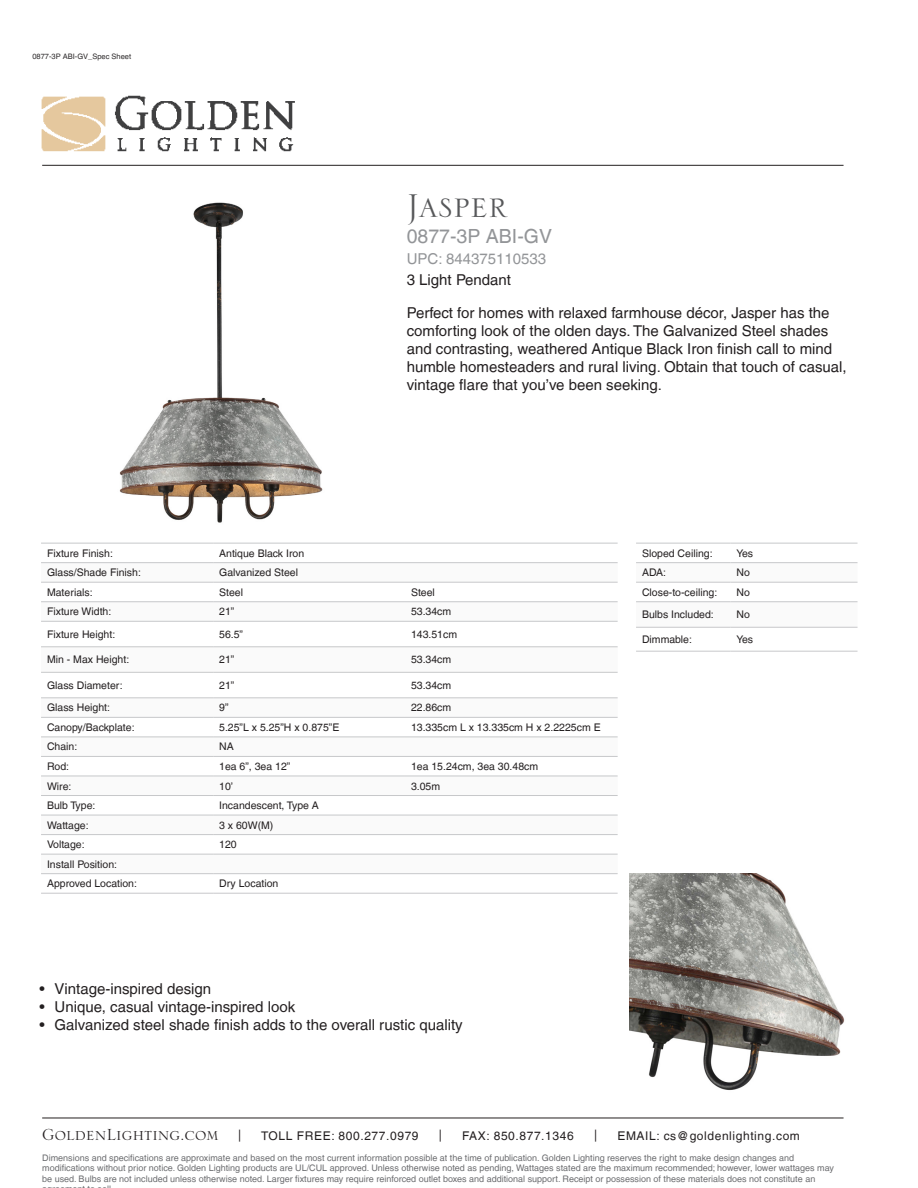
<style>
.page{position:relative;width:918px;height:1188px;background:#fff}
.page>*{position:absolute;margin:0;border:0;box-sizing:border-box;transform-origin:0 0}
.t1{font:43.5px "Serlio LT Std";color:#57585a}
.t2{font:21.15px "Serlio LT Std";color:#231f20}
.t3{font:19.5px "Helvetica LT";color:#939598}
.t4{font:15px/18px "Helvetica LT";color:#231f20}
.t5{font:15px "Helvetica LT";color:#939598}
.t6{font:12px "Helvetica LT";letter-spacing:.05em;color:#231f20}
.t7{font:10.5px "Helvetica LT";color:#231f20}
.t8{font:9px/10.5px "Helvetica LT";color:#6c6d70}
.filename{font:7.5px "Helvetica LT";color:#2e2b2c}
</style>
<div class="page">
<img style="left:41px;top:95px;width:260px;height:70px">
<svg style="left:41px;top:563px;width:577px;height:291px"></svg>
<hr style="left:41px;top:562px;width:172px;height:1px;background:#c7c8ca">
<hr style="left:213px;top:562px;width:192px;height:1px;background:#c7c8ca">
<hr style="left:405px;top:562px;width:213px;height:1px;background:#c7c8ca">
<hr style="left:41px;top:582px;width:172px;height:1px;background:#c7c8ca">
<hr style="left:213px;top:582px;width:192px;height:1px;background:#c7c8ca">
<hr style="left:405px;top:582px;width:213px;height:1px;background:#c7c8ca">
<hr style="left:41px;top:601px;width:172px;height:1px;background:#c7c8ca">
<hr style="left:213px;top:601px;width:192px;height:1px;background:#c7c8ca">
<hr style="left:405px;top:601px;width:213px;height:1px;background:#c7c8ca">
<hr style="left:41px;top:621px;width:172px;height:1px;background:#c7c8ca">
<hr style="left:213px;top:621px;width:192px;height:1px;background:#c7c8ca">
<hr style="left:405px;top:621px;width:213px;height:1px;background:#c7c8ca">
<hr style="left:41px;top:647px;width:172px;height:1px;background:#c7c8ca">
<hr style="left:213px;top:647px;width:192px;height:1px;background:#c7c8ca">
<hr style="left:405px;top:647px;width:213px;height:1px;background:#c7c8ca">
<hr style="left:41px;top:672px;width:172px;height:1px;background:#c7c8ca">
<hr style="left:213px;top:672px;width:192px;height:1px;background:#c7c8ca">
<hr style="left:405px;top:672px;width:213px;height:1px;background:#c7c8ca">
<hr style="left:41px;top:698px;width:172px;height:1px;background:#c7c8ca">
<hr style="left:213px;top:698px;width:192px;height:1px;background:#c7c8ca">
<hr style="left:405px;top:698px;width:213px;height:1px;background:#c7c8ca">
<hr style="left:41px;top:717px;width:172px;height:1px;background:#c7c8ca">
<hr style="left:213px;top:717px;width:192px;height:1px;background:#c7c8ca">
<hr style="left:405px;top:717px;width:213px;height:1px;background:#c7c8ca">
<hr style="left:41px;top:737px;width:172px;height:1px;background:#c7c8ca">
<hr style="left:213px;top:737px;width:192px;height:1px;background:#c7c8ca">
<hr style="left:405px;top:737px;width:213px;height:1px;background:#c7c8ca">
<hr style="left:41px;top:756px;width:172px;height:1px;background:#c7c8ca">
<hr style="left:213px;top:756px;width:192px;height:1px;background:#c7c8ca">
<hr style="left:405px;top:756px;width:213px;height:1px;background:#c7c8ca">
<hr style="left:41px;top:776px;width:172px;height:1px;background:#c7c8ca">
<hr style="left:213px;top:776px;width:192px;height:1px;background:#c7c8ca">
<hr style="left:405px;top:776px;width:213px;height:1px;background:#c7c8ca">
<hr style="left:41px;top:795px;width:172px;height:1px;background:#c7c8ca">
<hr style="left:213px;top:795px;width:192px;height:1px;background:#c7c8ca">
<hr style="left:405px;top:795px;width:213px;height:1px;background:#c7c8ca">
<hr style="left:41px;top:815px;width:172px;height:1px;background:#c7c8ca">
<hr style="left:213px;top:815px;width:192px;height:1px;background:#c7c8ca">
<hr style="left:405px;top:815px;width:213px;height:1px;background:#c7c8ca">
<hr style="left:41px;top:834px;width:172px;height:1px;background:#c7c8ca">
<hr style="left:213px;top:834px;width:192px;height:1px;background:#c7c8ca">
<hr style="left:405px;top:834px;width:213px;height:1px;background:#c7c8ca">
<hr style="left:41px;top:854px;width:172px;height:1px;background:#c7c8ca">
<hr style="left:213px;top:854px;width:192px;height:1px;background:#c7c8ca">
<hr style="left:405px;top:854px;width:213px;height:1px;background:#c7c8ca">
<hr style="left:41px;top:873px;width:172px;height:1px;background:#c7c8ca">
<hr style="left:213px;top:873px;width:192px;height:1px;background:#c7c8ca">
<hr style="left:405px;top:873px;width:213px;height:1px;background:#c7c8ca">
<hr style="left:41px;top:893px;width:172px;height:1px;background:#c7c8ca">
<hr style="left:213px;top:893px;width:192px;height:1px;background:#c7c8ca">
<hr style="left:405px;top:893px;width:213px;height:1px;background:#c7c8ca">
<hr style="left:41px;top:543px;width:172px;height:1px;background:#c7c8ca">
<hr style="left:213px;top:543px;width:192px;height:1px;background:#c7c8ca">
<hr style="left:405px;top:543px;width:213px;height:1px;background:#c7c8ca">
<svg style="left:636px;top:563px;width:222px;height:64px"></svg>
<hr style="left:636px;top:562px;width:95px;height:1px;background:#c7c8ca">
<hr style="left:731px;top:562px;width:127px;height:1px;background:#c7c8ca">
<hr style="left:636px;top:582px;width:95px;height:1px;background:#c7c8ca">
<hr style="left:731px;top:582px;width:127px;height:1px;background:#c7c8ca">
<hr style="left:636px;top:601px;width:95px;height:1px;background:#c7c8ca">
<hr style="left:731px;top:601px;width:127px;height:1px;background:#c7c8ca">
<hr style="left:636px;top:627px;width:95px;height:1px;background:#c7c8ca">
<hr style="left:731px;top:627px;width:127px;height:1px;background:#c7c8ca">
<hr style="left:636px;top:651px;width:95px;height:1px;background:#c7c8ca">
<hr style="left:731px;top:651px;width:127px;height:1px;background:#c7c8ca">
<hr style="left:636px;top:543px;width:95px;height:1px;background:#c7c8ca">
<hr style="left:731px;top:543px;width:127px;height:1px;background:#c7c8ca">
<hr style="left:42px;top:1118px;width:802px;height:1px;background:#231f20">
<hr style="left:42px;top:165px;width:802px;height:1px;background:#231f20">
<img style="left:119px;top:202px;width:204px;height:321px">
<img style="left:630px;top:874px;width:215px;height:216px">
<p class="filename" style="left:32px;top:52px;width:100px">0877-3P ABI-GV_Spec Sheet</p>
<p class="t1" style="left:407px;top:185px;width:103px">Jasper</p>
<p class="t3" style="left:407px;top:225px;width:147px">0877-3P ABI-GV</p>
<p class="t5" style="left:407px;top:250px;width:141px">UPC: 844375110533</p>
<p class="t4" style="left:407px;top:271px;width:106px">3 Light Pendant</p>
<p class="t4" style="left:407px;top:303px;width:441px">Perfect for homes with relaxed farmhouse décor, Jasper has the comforting look of the olden days. The Galvanized Steel shades and contrasting, weathered Antique Black Iron finish call to mind humble homesteaders and rural living. Obtain that touch of casual, vintage flare that you’ve been seeking.</p>
<p class="t7" style="left:47px;top:547px;width:67px">Fixture Finish:</p>
<p class="t7" style="left:219px;top:547px;width:86px">Antique Black Iron</p>
<p class="t7" style="left:47px;top:566px;width:95px">Glass/Shade Finish:</p>
<p class="t7" style="left:219px;top:566px;width:80px">Galvanized Steel</p>
<p class="t7" style="left:47px;top:586px;width:47px">Materials:</p>
<p class="t7" style="left:219px;top:586px;width:25px">Steel</p>
<p class="t7" style="left:411px;top:586px;width:25px">Steel</p>
<p class="t7" style="left:47px;top:606px;width:66px">Fixture Width:</p>
<p class="t7" style="left:219px;top:606px;width:17px">21”</p>
<p class="t7" style="left:411px;top:606px;width:42px">53.34cm</p>
<p class="t7" style="left:47px;top:628px;width:70px">Fixture Height:</p>
<p class="t7" style="left:219px;top:628px;width:25px">56.5”</p>
<p class="t7" style="left:411px;top:628px;width:48px">143.51cm</p>
<p class="t7" style="left:47px;top:654px;width:84px">Min - Max Height:</p>
<p class="t7" style="left:219px;top:654px;width:17px">21”</p>
<p class="t7" style="left:411px;top:654px;width:42px">53.34cm</p>
<p class="t7" style="left:47px;top:679px;width:77px">Glass Diameter:</p>
<p class="t7" style="left:219px;top:679px;width:17px">21”</p>
<p class="t7" style="left:411px;top:679px;width:42px">53.34cm</p>
<p class="t7" style="left:47px;top:702px;width:65px">Glass Height:</p>
<p class="t7" style="left:219px;top:702px;width:11px">9”</p>
<p class="t7" style="left:411px;top:702px;width:42px">22.86cm</p>
<p class="t7" style="left:47px;top:721px;width:89px">Canopy/Backplate:</p>
<p class="t7" style="left:219px;top:721px;width:122px">5.25”L x 5.25”H x 0.875”E</p>
<p class="t7" style="left:411px;top:721px;width:191px">13.335cm L x 13.335cm H x 2.2225cm E</p>
<p class="t7" style="left:47px;top:741px;width:32px">Chain:</p>
<p class="t7" style="left:219px;top:741px;width:16px">NA</p>
<p class="t7" style="left:47px;top:760px;width:24px">Rod:</p>
<p class="t7" style="left:219px;top:760px;width:73px">1ea 6”, 3ea 12”</p>
<p class="t7" style="left:411px;top:760px;width:129px">1ea 15.24cm, 3ea 30.48cm</p>
<p class="t7" style="left:47px;top:780px;width:26px">Wire:</p>
<p class="t7" style="left:219px;top:780px;width:16px">10’</p>
<p class="t7" style="left:411px;top:780px;width:31px">3.05m</p>
<p class="t7" style="left:47px;top:799px;width:50px">Bulb Type:</p>
<p class="t7" style="left:219px;top:799px;width:101px">Incandescent, Type A</p>
<p class="t7" style="left:47px;top:819px;width:43px">Wattage:</p>
<p class="t7" style="left:219px;top:819px;width:56px">3 x 60W(M)</p>
<p class="t7" style="left:47px;top:838px;width:39px">Voltage:</p>
<p class="t7" style="left:219px;top:838px;width:19px">120</p>
<p class="t7" style="left:47px;top:858px;width:72px">Install Position:</p>
<p class="t7" style="left:47px;top:877px;width:92px">Approved Location:</p>
<p class="t7" style="left:219px;top:877px;width:61px">Dry Location</p>
<p class="t4" style="left:40px;top:980px;width:173px">• Vintage-inspired design</p>
<p class="t4" style="left:40px;top:998px;width:257px">• Unique, casual vintage-inspired look</p>
<p class="t4" style="left:40px;top:1016px;width:425px">• Galvanized steel shade finish adds to the overall rustic quality</p>
<p class="t7" style="left:642px;top:547px;width:72px">Sloped Ceiling:</p>
<p class="t7" style="left:737px;top:547px;width:18px">Yes</p>
<p class="t7" style="left:642px;top:566px;width:26px">ADA:</p>
<p class="t7" style="left:737px;top:566px;width:15px">No</p>
<p class="t7" style="left:642px;top:586px;width:77px">Close-to-ceiling:</p>
<p class="t7" style="left:737px;top:586px;width:15px">No</p>
<p class="t7" style="left:642px;top:608px;width:73px">Bulbs Included:</p>
<p class="t7" style="left:737px;top:608px;width:15px">No</p>
<p class="t7" style="left:642px;top:633px;width:51px">Dimmable:</p>
<p class="t7" style="left:737px;top:633px;width:18px">Yes</p>
<p class="t2" style="left:42px;top:1124px;width:178px">GoldenLighting.com</p>
<p class="t6" style="left:238px;top:1128px;width:5px">|</p>
<p class="t6" style="left:261px;top:1129px;width:159px">TOLL FREE: 800.277.0979</p>
<p class="t6" style="left:439px;top:1128px;width:5px">|</p>
<p class="t6" style="left:462px;top:1129px;width:113px">FAX: 850.877.1346</p>
<p class="t6" style="left:594px;top:1128px;width:5px">|</p>
<p class="t6" style="left:617px;top:1129px;width:184px">EMAIL: cs@goldenlighting.com</p>
<p class="t8" style="left:42px;top:1153px;width:793px">Dimensions and specifications are approximate and based on the most current information possible at the time of publication. Golden Lighting reserves the right to make design changes and modifications without prior notice. Golden Lighting products are UL/CUL approved. Unless otherwise noted as pending, Wattages stated are the maximum recommended; however, lower wattages may be used. Bulbs are not included unless otherwise noted. Larger fixtures may require reinforced outlet boxes and additional support. Receipt or possession of these materials does not constitute an</p>
</div>
